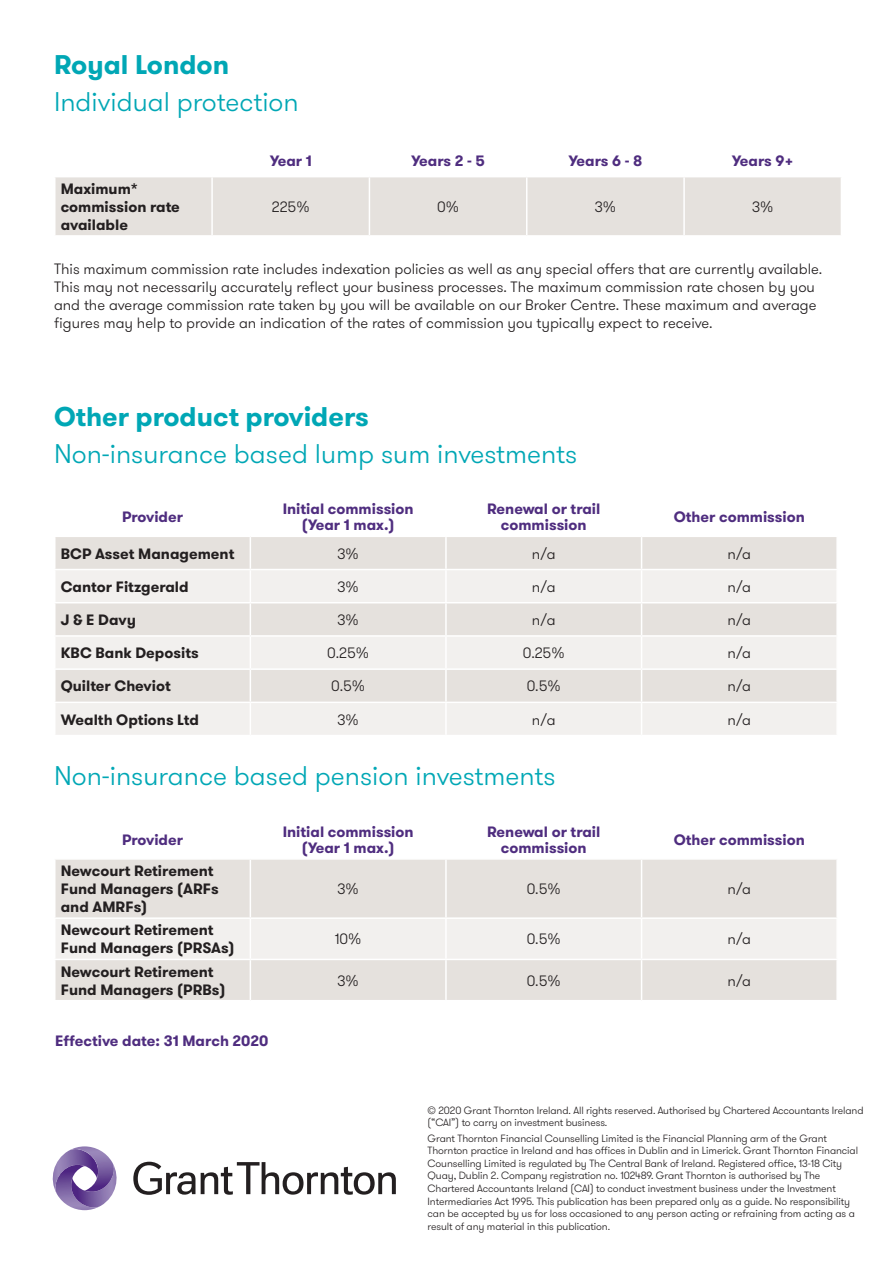
<style>
.page{position:relative;width:893px;height:1263px;background:#fff}
.page>*{position:absolute;margin:0;border:0;box-sizing:border-box;transform-origin:0 0}
.t1{font:300 27px "GT Walsheim Pro";color:#00a7b5}
.t2{font:700 27px "GT Walsheim Pro";color:#00a7b5}
.t3{font:300 15px/18px "GT Walsheim Pro";color:#231f20}
.t4{font:700 15px/18px "GT Walsheim Pro";color:#231f20}
.t5{font:700 15px/16.2px "GT Walsheim Pro";color:#4f2d7f;text-align:center}
.fine_print___text{font:300 10.5px/12.6px "GT Walsheim Pro";letter-spacing:-.01em;color:#231f20}
</style>
<div class="page">
<div style="left:56px;top:177px;width:785px;height:58px;background:#e5e1dd"></div>
<hr style="left:211px;top:177px;width:2px;height:58px;background:#fff">
<hr style="left:369px;top:177px;width:1px;height:58px;background:#fff">
<hr style="left:526px;top:177px;width:1px;height:58px;background:#fff">
<hr style="left:683px;top:177px;width:2px;height:58px;background:#fff">
<div style="left:56px;top:537px;width:780px;height:32px;background:#e5e1dd"></div>
<svg style="left:56px;top:570px;width:780px;height:165px;background:#eceae7"></svg>
<hr style="left:250px;top:537px;width:1px;height:32px;background:#fff">
<hr style="left:445px;top:537px;width:2px;height:32px;background:#fff">
<hr style="left:641px;top:537px;width:1px;height:32px;background:#fff">
<hr style="left:250px;top:570px;width:1px;height:32px;background:#fff">
<hr style="left:445px;top:570px;width:2px;height:32px;background:#fff">
<hr style="left:641px;top:570px;width:1px;height:32px;background:#fff">
<hr style="left:54px;top:602px;width:196px;height:1px;background:#fff">
<hr style="left:250px;top:602px;width:196px;height:1px;background:#fff">
<hr style="left:250px;top:603px;width:1px;height:32px;background:#fff">
<hr style="left:446px;top:602px;width:196px;height:1px;background:#fff">
<hr style="left:445px;top:603px;width:2px;height:32px;background:#fff">
<hr style="left:642px;top:602px;width:196px;height:1px;background:#fff">
<hr style="left:641px;top:603px;width:1px;height:32px;background:#fff">
<hr style="left:54px;top:635px;width:196px;height:2px;background:#fff">
<hr style="left:250px;top:635px;width:196px;height:2px;background:#fff">
<hr style="left:250px;top:637px;width:1px;height:31px;background:#fff">
<hr style="left:446px;top:635px;width:196px;height:2px;background:#fff">
<hr style="left:445px;top:637px;width:2px;height:31px;background:#fff">
<hr style="left:642px;top:635px;width:196px;height:2px;background:#fff">
<hr style="left:641px;top:637px;width:1px;height:31px;background:#fff">
<hr style="left:54px;top:668px;width:196px;height:2px;background:#fff">
<hr style="left:250px;top:668px;width:196px;height:2px;background:#fff">
<hr style="left:250px;top:670px;width:1px;height:32px;background:#fff">
<hr style="left:446px;top:668px;width:196px;height:2px;background:#fff">
<hr style="left:445px;top:670px;width:2px;height:32px;background:#fff">
<hr style="left:642px;top:668px;width:196px;height:2px;background:#fff">
<hr style="left:641px;top:670px;width:1px;height:32px;background:#fff">
<hr style="left:54px;top:702px;width:196px;height:1px;background:#fff">
<hr style="left:250px;top:702px;width:196px;height:1px;background:#fff">
<hr style="left:250px;top:703px;width:1px;height:32px;background:#fff">
<hr style="left:446px;top:702px;width:196px;height:1px;background:#fff">
<hr style="left:445px;top:703px;width:2px;height:32px;background:#fff">
<hr style="left:642px;top:702px;width:196px;height:1px;background:#fff">
<hr style="left:641px;top:703px;width:1px;height:32px;background:#fff">
<div style="left:56px;top:860px;width:780px;height:140px;background:#e5e1dd"></div>
<div style="left:56px;top:919px;width:780px;height:40px;background:#f2f0ee"></div>
<hr style="left:250px;top:860px;width:1px;height:57px;background:#fff">
<hr style="left:445px;top:860px;width:2px;height:57px;background:#fff">
<hr style="left:641px;top:860px;width:1px;height:57px;background:#fff">
<hr style="left:54px;top:917px;width:196px;height:2px;background:#fff">
<hr style="left:250px;top:917px;width:196px;height:2px;background:#fff">
<hr style="left:250px;top:919px;width:1px;height:40px;background:#fff">
<hr style="left:446px;top:917px;width:196px;height:2px;background:#fff">
<hr style="left:445px;top:919px;width:2px;height:40px;background:#fff">
<hr style="left:642px;top:917px;width:196px;height:2px;background:#fff">
<hr style="left:641px;top:919px;width:1px;height:40px;background:#fff">
<hr style="left:54px;top:959px;width:196px;height:1px;background:#fff">
<hr style="left:250px;top:959px;width:196px;height:1px;background:#fff">
<hr style="left:250px;top:960px;width:1px;height:40px;background:#fff">
<hr style="left:446px;top:959px;width:196px;height:1px;background:#fff">
<hr style="left:445px;top:960px;width:2px;height:40px;background:#fff">
<hr style="left:642px;top:959px;width:196px;height:1px;background:#fff">
<hr style="left:641px;top:960px;width:1px;height:40px;background:#fff">
<svg style="left:133px;top:1162px;width:263px;height:33px"></svg>
<svg style="left:52px;top:1146px;width:65px;height:65px"></svg>
<p class="t2" style="left:54px;top:47px;width:177px">Royal London</p>
<p class="t1" style="left:54px;top:84px;width:246px">Individual protection</p>
<p class="t4" style="left:61px;top:180px;width:121px">Maximum* commission rate available</p>
<p class="t5" style="left:270px;top:153px;width:44px">Year 1</p>
<p class="t5" style="left:411px;top:153px;width:75px">Years 2 - 5</p>
<p class="t5" style="left:568px;top:153px;width:75px">Years 6 - 8</p>
<p class="t5" style="left:732px;top:153px;width:63px">Years 9+</p>
<p class="t3" style="left:272px;top:198px;width:39px">225%</p>
<p class="t3" style="left:437px;top:198px;width:23px">0%</p>
<p class="t3" style="left:595px;top:198px;width:23px">3%</p>
<p class="t3" style="left:752px;top:198px;width:23px">3%</p>
<p class="t3" style="left:54px;top:260px;width:770px">This maximum commission rate includes indexation policies as well as any special offers that are currently available.<br>This may not necessarily accurately reflect your business processes. The maximum commission rate chosen by you and the average commission rate taken by you will be available on our Broker Centre. These maximum and average figures may help to provide an indication of the rates of commission you typically expect to receive.</p>
<p class="t2" style="left:54px;top:399px;width:316px">Other product providers</p>
<p class="t1" style="left:54px;top:436px;width:525px">Non-insurance based lump sum investments</p>
<p class="t5" style="left:122px;top:509px;width:62px">Provider</p>
<p class="t5" style="left:283px;top:501px;width:132px">Initial commission</p>
<p class="t5" style="left:302px;top:517px;width:94px">(Year 1 max.)</p>
<p class="t5" style="left:487px;top:501px;width:115px">Renewal or trail commission</p>
<p class="t5" style="left:674px;top:509px;width:133px">Other commission</p>
<p class="t4" style="left:61px;top:544px;width:175px">BCP Asset Management</p>
<p class="t3" style="left:337px;top:545px;width:23px">3%</p>
<p class="t3" style="left:532px;top:545px;width:25px">n/a</p>
<p class="t3" style="left:728px;top:545px;width:25px">n/a</p>
<p class="t4" style="left:61px;top:578px;width:129px">Cantor Fitzgerald</p>
<p class="t3" style="left:337px;top:578px;width:23px">3%</p>
<p class="t3" style="left:532px;top:578px;width:25px">n/a</p>
<p class="t3" style="left:728px;top:578px;width:25px">n/a</p>
<p class="t4" style="left:61px;top:611px;width:77px">J &amp; E Davy</p>
<p class="t3" style="left:337px;top:611px;width:23px">3%</p>
<p class="t3" style="left:532px;top:611px;width:25px">n/a</p>
<p class="t3" style="left:728px;top:611px;width:25px">n/a</p>
<p class="t4" style="left:61px;top:644px;width:140px">KBC Bank Deposits</p>
<p class="t3" style="left:327px;top:644px;width:43px">0.25%</p>
<p class="t3" style="left:523px;top:644px;width:43px">0.25%</p>
<p class="t3" style="left:728px;top:644px;width:25px">n/a</p>
<p class="t4" style="left:61px;top:677px;width:112px">Quilter Cheviot</p>
<p class="t3" style="left:331px;top:677px;width:36px">0.5%</p>
<p class="t3" style="left:527px;top:677px;width:36px">0.5%</p>
<p class="t3" style="left:728px;top:677px;width:25px">n/a</p>
<p class="t4" style="left:61px;top:710px;width:140px">Wealth Options Ltd</p>
<p class="t3" style="left:337px;top:711px;width:23px">3%</p>
<p class="t3" style="left:532px;top:711px;width:25px">n/a</p>
<p class="t3" style="left:728px;top:711px;width:25px">n/a</p>
<p class="t1" style="left:54px;top:759px;width:503px">Non-insurance based pension investments</p>
<p class="t5" style="left:122px;top:832px;width:62px">Provider</p>
<p class="t4" style="left:61px;top:862px;width:160px">Newcourt Retirement<br>Fund Managers (ARFs and AMRFs)</p>
<p class="t5" style="left:283px;top:823px;width:132px">Initial commission</p>
<p class="t5" style="left:302px;top:840px;width:94px">(Year 1 max.)</p>
<p class="t5" style="left:487px;top:823px;width:115px">Renewal or trail commission</p>
<p class="t5" style="left:674px;top:832px;width:133px">Other commission</p>
<p class="t3" style="left:337px;top:880px;width:23px">3%</p>
<p class="t3" style="left:527px;top:880px;width:36px">0.5%</p>
<p class="t3" style="left:728px;top:880px;width:25px">n/a</p>
<p class="t4" style="left:61px;top:921px;width:175px">Newcourt Retirement<br>Fund Managers (PRSAs)</p>
<p class="t3" style="left:335px;top:930px;width:28px">10%</p>
<p class="t3" style="left:527px;top:930px;width:36px">0.5%</p>
<p class="t3" style="left:728px;top:930px;width:25px">n/a</p>
<p class="t4" style="left:61px;top:962px;width:166px">Newcourt Retirement<br>Fund Managers (PRBs)</p>
<p class="t3" style="left:337px;top:972px;width:23px">3%</p>
<p class="t3" style="left:527px;top:972px;width:36px">0.5%</p>
<p class="t3" style="left:728px;top:972px;width:25px">n/a</p>
<p class="t5" style="left:55px;top:1033px;width:215px">Effective date: 31 March 2020</p>
<p class="fine_print___text" style="left:428px;top:1104px;width:437px">© 2020 Grant Thornton Ireland. All rights reserved. Authorised by Chartered Accountants Ireland (“CAI”) to carry on investment business.</p>
<p class="fine_print___text" style="left:428px;top:1132px;width:432px">Grant Thornton Financial Counselling Limited is the Financial Planning arm of the Grant Thornton practice in Ireland and has offices in Dublin and in Limerick. Grant Thornton Financial Counselling Limited is regulated by The Central Bank of Ireland. Registered office, 13-18 City Quay, Dublin 2. Company registration no. 102489. Grant Thornton is authorised by The Chartered Accountants Ireland (CAI) to conduct investment business under the Investment Intermediaries Act 1995. This publication has been prepared only as a guide. No responsibility can be accepted by us for loss occasioned to any person acting or refraining from acting as a result of any material in this publication.</p>
</div>
